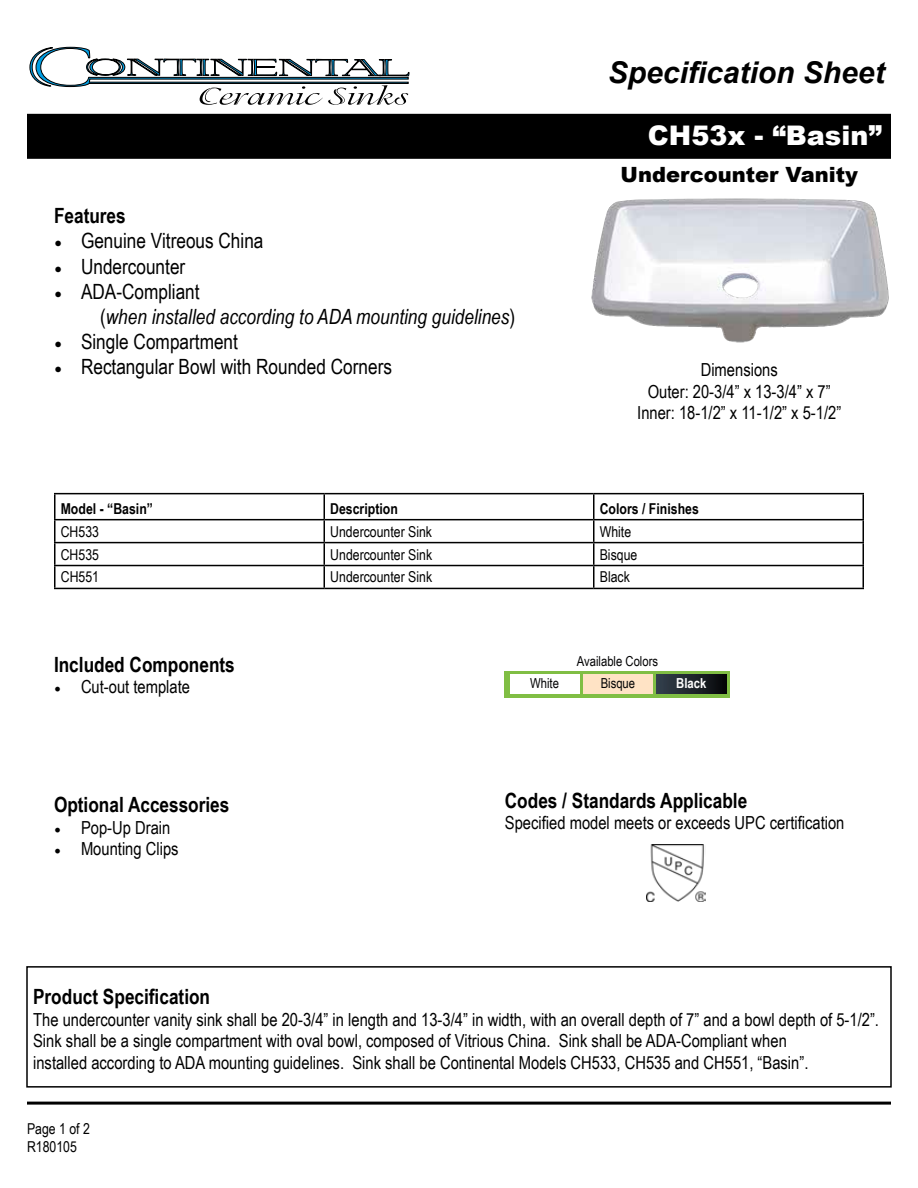
<style>
.page{position:relative;width:918px;height:1188px;background:#fff}
.page>*{position:absolute;margin:0;border:0;box-sizing:border-box;transform-origin:0 0}
.t1{font:italic 700 30px "Arial";color:#000}
.t2{font:900 27px "Arial";color:#fff}
.t3{font:700 21px "Arial Narrow";color:#000}
.t4{font:21px "Arial Narrow";color:#000}
.t5{font:italic 21px/25.2px "Arial Narrow";color:#000}
.t6{font:900 21px "Arial";color:#000}
.t7{font:18px/21.6px "Arial Narrow";color:#000;text-align:center}
.t8{font:15px/18px "Arial Narrow";color:#000}
.t9{font:700 15px "Arial Narrow";color:#000}
.t10{font:13.8px "Arial Narrow";color:#030304}
.t11{font:700 13.8px "Arial Narrow";color:#fff}
.s1{font-family:"Minion Pro"}
.s2{font-family:"Minion Pro";font-style:normal}
.s3{font-style:normal}
</style>
<div class="page">
<div style="left:27px;top:114px;width:864px;height:45px;background:#000"></div>
<div style="left:26px;top:966px;width:866px;height:122px;border:2px solid #000"></div>
<hr style="left:27px;top:1102px;width:864px;height:3px;background:#000">
<hr style="left:54px;top:493px;width:270px;height:1px;background:#000">
<hr style="left:54px;top:494px;width:2px;height:25px;background:#000">
<hr style="left:324px;top:493px;width:270px;height:1px;background:#000">
<hr style="left:594px;top:493px;width:270px;height:1px;background:#000">
<hr style="left:862px;top:494px;width:2px;height:25px;background:#000">
<hr style="left:54px;top:519px;width:270px;height:1px;background:#000">
<hr style="left:54px;top:520px;width:2px;height:22px;background:#000">
<hr style="left:324px;top:519px;width:270px;height:1px;background:#000">
<hr style="left:594px;top:519px;width:270px;height:1px;background:#000">
<hr style="left:862px;top:520px;width:2px;height:22px;background:#000">
<hr style="left:54px;top:542px;width:270px;height:1px;background:#000">
<hr style="left:54px;top:543px;width:2px;height:22px;background:#000">
<hr style="left:324px;top:542px;width:270px;height:1px;background:#000">
<hr style="left:594px;top:542px;width:270px;height:1px;background:#000">
<hr style="left:862px;top:543px;width:2px;height:22px;background:#000">
<hr style="left:54px;top:565px;width:270px;height:1px;background:#000">
<hr style="left:54px;top:566px;width:2px;height:22px;background:#000">
<hr style="left:324px;top:565px;width:270px;height:1px;background:#000">
<svg style="left:324px;top:494px;width:1px;height:94px"></svg>
<hr style="left:594px;top:565px;width:270px;height:1px;background:#000">
<svg style="left:593px;top:494px;width:1px;height:94px"></svg>
<hr style="left:862px;top:566px;width:2px;height:22px;background:#000">
<hr style="left:54px;top:588px;width:270px;height:1px;background:#000">
<hr style="left:324px;top:588px;width:270px;height:1px;background:#000">
<hr style="left:594px;top:588px;width:270px;height:1px;background:#000">
<svg style="left:29px;top:47px;width:381px;height:58px"></svg>
<img style="left:591px;top:198px;width:298px;height:145px">
<div style="left:505px;top:671px;width:225px;height:26px;background:#80be44"></div>
<div style="left:656px;top:674px;width:70px;height:20px;background:linear-gradient(to right,#35414e,#070909)"></div>
<div style="left:510px;top:674px;width:70px;height:20px;background:#fff"></div>
<div style="left:583px;top:674px;width:70px;height:20px;background:#ffe3c5"></div>
<img style="left:646px;top:844px;width:60px;height:58px">
<h1 class="t1" style="left:608px;top:53px;width:278px">Specification Sheet</h1>
<p class="t3" style="left:54px;top:200px;width:73px">Features</p>
<p class="t4" style="left:54px;top:226px;width:211px"><span class="s1">•</span> Genuine Vitreous China</p>
<p class="t4" style="left:54px;top:251px;width:133px"><span class="s1">•</span> Undercounter</p>
<p class="t5" style="left:100px;top:278px;width:417px;text-indent:-46px"><span class="s2">•</span> <span class="s3">ADA-Compliant<br>(</span>when installed according to ADA mounting guidelines<span class="s3">)</span></p>
<p class="t4" style="left:54px;top:326px;width:185px"><span class="s1">•</span> Single Compartment</p>
<p class="t4" style="left:54px;top:352px;width:340px"><span class="s1">•</span> Rectangular Bowl with Rounded Corners</p>
<h2 class="t2" style="left:648px;top:116px;width:236px">CH53x - “Basin”</h2>
<p class="t6" style="left:621px;top:159px;width:239px">Undercounter Vanity</p>
<p class="t7" style="left:637px;top:358px;width:206px">Dimensions<br>Outer: 20-3/4” x 13-3/4” x 7”<br>Inner: 18-1/2” x 11-1/2” x 5-1/2”</p>
<p class="t9" style="left:61px;top:497px;width:94px">Model - “Basin”</p>
<p class="t9" style="left:330px;top:497px;width:69px">Description</p>
<p class="t9" style="left:600px;top:497px;width:101px">Colors / Finishes</p>
<p class="t8" style="left:61px;top:522px;width:40px">CH533</p>
<p class="t8" style="left:330px;top:522px;width:103px">Undercounter Sink</p>
<p class="t8" style="left:600px;top:522px;width:33px">White</p>
<p class="t8" style="left:61px;top:545px;width:40px">CH535</p>
<p class="t8" style="left:330px;top:545px;width:103px">Undercounter Sink</p>
<p class="t8" style="left:600px;top:545px;width:39px">Bisque</p>
<p class="t8" style="left:61px;top:568px;width:40px">CH551</p>
<p class="t8" style="left:330px;top:568px;width:103px">Undercounter Sink</p>
<p class="t8" style="left:600px;top:568px;width:32px">Black</p>
<p class="t3" style="left:54px;top:648px;width:182px">Included Components</p>
<p class="t7" style="left:54px;top:676px;width:138px"><span class="s1">•</span> Cut-out template</p>
<p class="t3" style="left:54px;top:789px;width:177px">Optional Accessories</p>
<p class="t7" style="left:54px;top:816px;width:118px"><span class="s1">•</span> Pop-Up Drain</p>
<p class="t7" style="left:54px;top:838px;width:126px"><span class="s1">•</span> Mounting Clips</p>
<p class="t10" style="left:577px;top:651px;width:83px">Available Colors</p>
<p class="t10" style="left:530px;top:673px;width:30px">White</p>
<p class="t10" style="left:601px;top:673px;width:36px">Bisque</p>
<p class="t11" style="left:676px;top:673px;width:32px">Black</p>
<p class="t3" style="left:505px;top:784px;width:244px">Codes / Standards Applicable</p>
<p class="t7" style="left:505px;top:812px;width:341px">Specified model meets or exceeds UPC certification</p>
<p class="t3" style="left:33px;top:981px;width:179px">Product Specification</p>
<p class="t7" style="left:33px;top:1008px;width:847px;text-align:left">The undercounter vanity sink shall be 20-3/4” in length and 13-3/4” in width, with an overall depth of 7” and a bowl depth of 5-1/2”.<br>Sink shall be a single compartment with oval bowl, composed of Vitrious China. Sink shall be ADA-Compliant when<br>installed according to ADA mounting guidelines. Sink shall be Continental Models CH533, CH535 and CH551, “Basin”.</p>
<p class="t8" style="left:27px;top:1119px;width:64px">Page 1 of 2<br>R180105</p>
</div>
